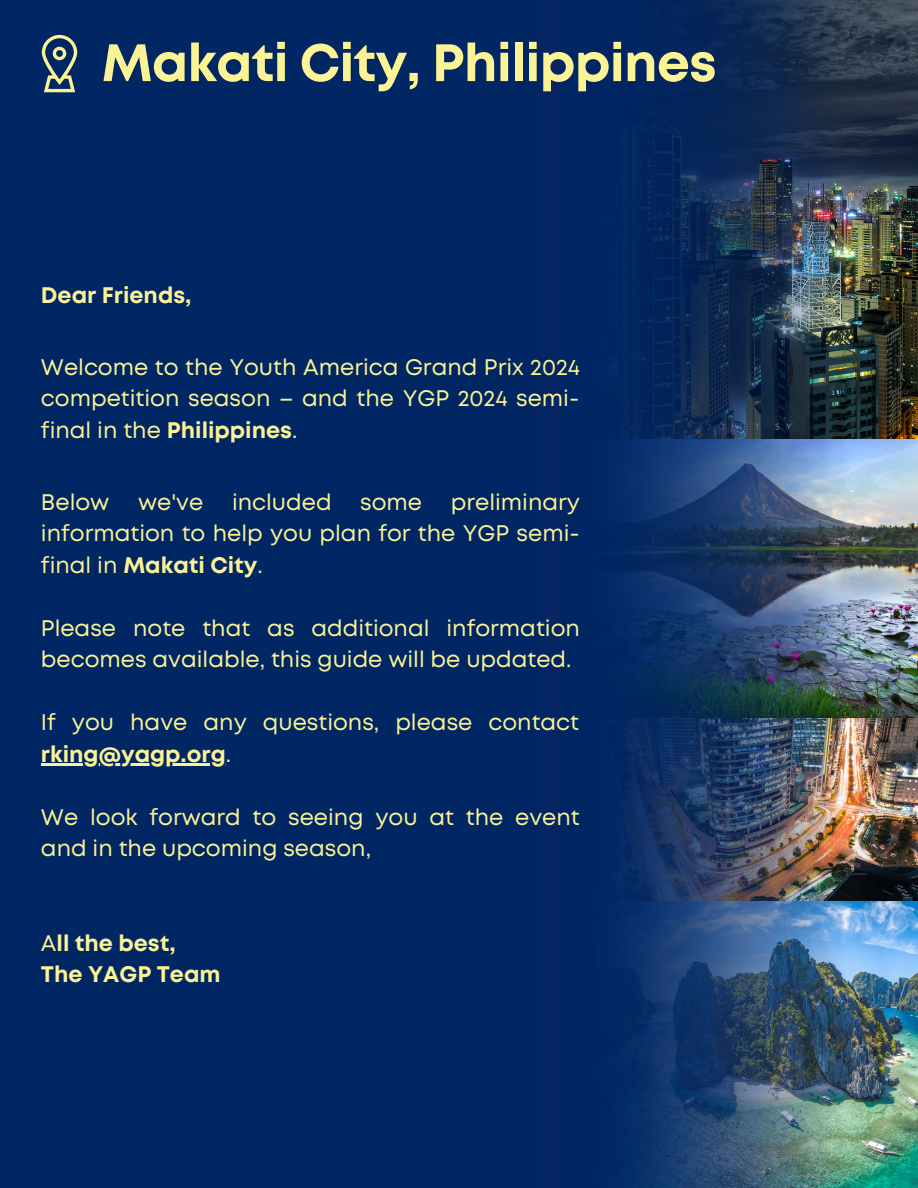
<style>
.page{position:relative;width:918px;height:1188px;background:#002664}
.page>*{position:absolute;margin:0;border:0;box-sizing:border-box;transform-origin:0 0}
.t1{font:700 52.5px "Mont";letter-spacing:-.015em;color:#fbf395}
.t2{font:22.5px/31.5px "Mont";color:#fbf395}
.t3{font:700 22.5px "Mont";color:#fbf395}
.s1{font-weight:700}
.s2{font-weight:400}
</style>
<div class="page">
<img style="left:846px;top:439px;width:72px;height:280px">
<img style="left:846px;top:719px;width:72px;height:469px">
<img style="left:846px;top:0;width:72px;height:439px">
<svg style="left:42px;top:35px;width:35px;height:57px"></svg>
<img style="left:831px;top:0;width:15px;height:1188px">
<img style="left:625px;top:0;width:206px;height:1188px">
<hr style="left:41px;top:763px;width:185px;height:2px;background:#fbf395">
<p class="t1" style="left:102px;top:43px;width:617px">Makati City, Philippines</p>
<p class="t3" style="left:41px;top:287px;width:152px">Dear Friends,</p>
<p class="t2" style="left:41px;top:353px;width:540px;text-align:justify">Welcome to the Youth America Grand Prix 2024 competition season – and the YGP 2024 semi&shy;final in the <span class="s1">Philippines</span>.</p>
<p class="t2" style="left:41px;top:488px;width:541px;text-align:justify;text-indent:410px">preliminary information to help you plan for the YGP semi&shy;final in <span class="s1">Makati City</span>.</p>
<p class="t2" style="left:41px;top:488px;width:70px">Below</p>
<p class="t2" style="left:138px;top:488px;width:67px">we've</p>
<p class="t2" style="left:232px;top:488px;width:101px">included</p>
<p class="t2" style="left:360px;top:488px;width:63px">some</p>
<p class="t2" style="left:41px;top:614px;width:540px">Please note that as additional information becomes available, this guide will be updated.</p>
<p class="t2" style="left:41px;top:709px;width:540px">If you have any questions, please contact <span class="s1">rking@yagp.org</span>.</p>
<p class="t2" style="left:41px;top:803px;width:540px">We look forward to seeing you at the event and in the upcoming season,</p>
<p class="t3" style="left:41px;top:935px;width:136px"><span class="s2">A</span>ll the best,</p>
<p class="t3" style="left:41px;top:966px;width:181px">The YAGP Team</p>
</div>
